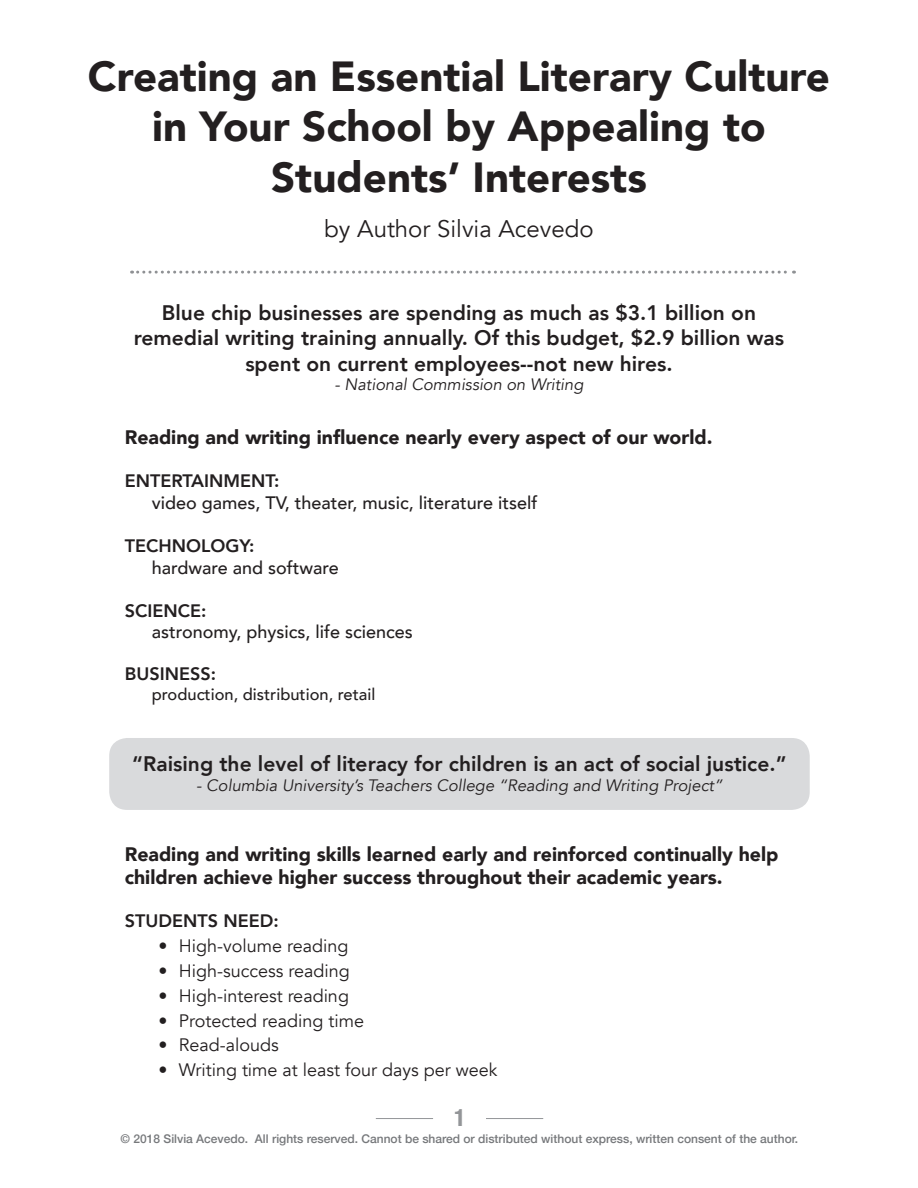
<style>
.page{position:relative;width:918px;height:1188px;background:#fff}
.page>*{position:absolute;margin:0;border:0;box-sizing:border-box;transform-origin:0 0}
.t1{font:900 42px/50.4px "Avenir";color:#231f20;text-align:center}
.t2{font:24px "Avenir";color:#231f20}
.t3{font:700 condensed 24px "Helvetica Neue";color:#939598}
.t4{font:800 21px/25.2px "Avenir";color:#231f20;text-align:center}
.t5{font:900 19.5px/23.4px "Avenir";color:#231f20}
.t6{font:18px "Avenir";color:#231f20}
.t7{font:500 18px "Avenir";color:#231f20}
.t8{font:800 18px "Avenir";color:#231f20}
.t9{font:italic 16.5px "Avenir";color:#231f20}
.t10{font:500 16.5px "Avenir";color:#231f20}
.t11{font:500 12px "Helvetica Neue";color:#76787b}
</style>
<div class="page">
<hr style="left:486px;top:1118px;width:57px;height:1px;background:#939598">
<hr style="left:376px;top:1118px;width:57px;height:1px;background:#939598">
<svg style="left:132px;top:271px;width:663px;height:3px"></svg>
<div style="left:109px;top:738px;width:701px;height:72px;background:#d9dadc;border-radius:18px"></div>
<p class="t1" style="left:88px;top:50px;width:744px">Creating an Essential Literary Culture</p>
<p class="t1" style="left:152px;top:100px;width:615px">in Your School by Appealing to<br>Students’ Interests</p>
<p class="t2" style="left:324px;top:214px;width:271px">by Author Silvia Acevedo</p>
<p class="t4" style="left:134px;top:300px;width:652px">Blue chip businesses are spending as much as $3.1 billion on remedial writing training annually. Of this budget, $2.9 billion was spent on current employees--not new hires.</p>
<p class="t9" style="left:335px;top:375px;width:250px">- National Commission on Writing</p>
<p class="t5" style="left:125px;top:425px;width:589px">Reading and writing influence nearly every aspect of our world.</p>
<p class="t8" style="left:125px;top:467px;width:156px">ENTERTAINMENT:</p>
<p class="t7" style="left:152px;top:487px;width:387px">video games, TV, theater, music, literature itself</p>
<p class="t8" style="left:125px;top:532px;width:131px">TECHNOLOGY:</p>
<p class="t7" style="left:152px;top:552px;width:189px">hardware and software</p>
<p class="t8" style="left:125px;top:597px;width:83px">SCIENCE:</p>
<p class="t7" style="left:152px;top:617px;width:263px">astronomy, physics, life sciences</p>
<p class="t8" style="left:125px;top:660px;width:93px">BUSINESS:</p>
<p class="t10" style="left:152px;top:680px;width:225px">production, distribution, retail</p>
<p class="t4" style="left:132px;top:751px;width:656px">“Raising the level of literacy for children is an act of social justice.”</p>
<p class="t9" style="left:196px;top:775px;width:528px">- Columbia University’s Teachers College “Reading and Writing Project”</p>
<p class="t5" style="left:125px;top:842px;width:655px">Reading and writing skills learned early and reinforced continually help children achieve higher success throughout their academic years.</p>
<p class="t8" style="left:125px;top:907px;width:155px">STUDENTS NEED:</p>
<p class="t6" style="left:158px;top:935px;width:191px">• High-volume reading</p>
<p class="t6" style="left:158px;top:960px;width:193px">• High-success reading</p>
<p class="t6" style="left:158px;top:985px;width:192px">• High-interest reading</p>
<p class="t6" style="left:158px;top:1010px;width:207px">• Protected reading time</p>
<p class="t6" style="left:158px;top:1034px;width:122px">• Read-alouds</p>
<p class="t6" style="left:158px;top:1059px;width:341px">• Writing time at least four days per week</p>
<p class="t3" style="left:454px;top:1098px;width:13px">1</p>
<p class="t11" style="left:121px;top:1130px;width:679px">© 2018 Silvia Acevedo. All rights reserved. Cannot be shared or distributed without express, written consent of the author.</p>
</div>
